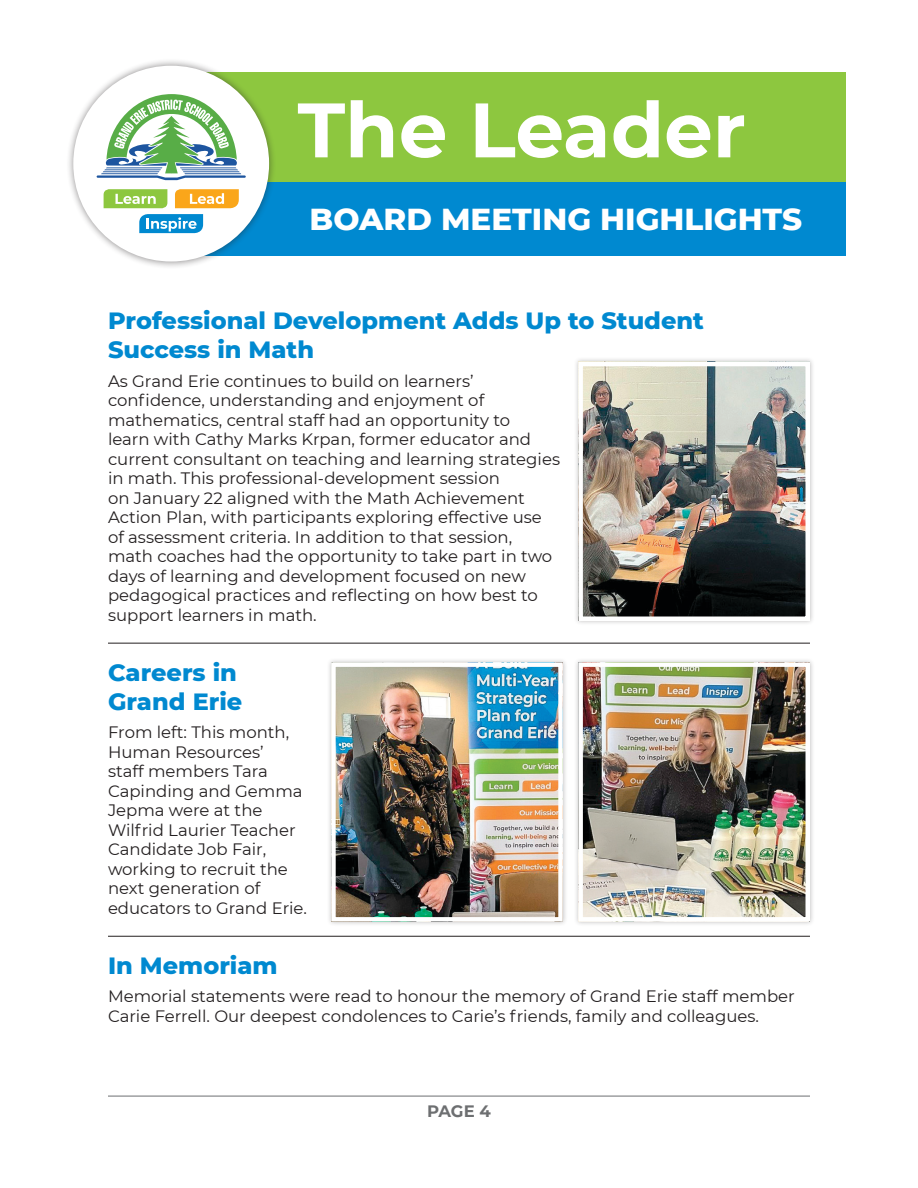
<style>
.page{position:relative;width:918px;height:1188px;background:#fff}
.page>*{position:absolute;margin:0;border:0;box-sizing:border-box;transform-origin:0 0}
.t1{font:700 76.95px "Montserrat";color:#fff}
.t2{font:800 30.9px "Montserrat";color:#fff}
.Headline_-_Blue_-_No_line{font:800 24px/28.8px "Montserrat";color:#0089d0}
.Headline_-_Blue_-_WITH_line{font:800 24px/28.8px "Montserrat";color:#0089d0}
.t3{font:16.5px/19.5px "Montserrat";color:#231f20}
.t4{font:700 16.5px "Montserrat";color:#6d6f71}
</style>
<div class="page">
<div style="left:176px;top:72px;width:670px;height:110px;background:#8dc73f"></div>
<div style="left:176px;top:182px;width:670px;height:74px;background:#0089d0"></div>
<div style="left:66px;top:58px;width:211px;height:211px;background:#231f20;opacity:.5"></div>
<div style="left:75px;top:68px;width:192px;height:191px;background:#fff;border-radius:50%"></div>
<div style="left:73px;top:66px;width:196px;height:196px;border:4px solid #fff;border-radius:50%"></div>
<svg style="left:97px;top:94px;width:149px;height:86px"></svg>
<svg style="left:104px;top:189px;width:63px;height:19px"></svg>
<svg style="left:175px;top:189px;width:64px;height:19px"></svg>
<svg style="left:139px;top:214px;width:64px;height:19px"></svg>
<hr style="left:108px;top:1096px;width:702px;height:1px;background:#6d6f71">
<hr style="left:108px;top:643px;width:702px;height:1px;background:#231f20">
<hr style="left:108px;top:936px;width:702px;height:1px;background:#231f20">
<div style="left:573px;top:357px;width:242px;height:269px;background:#231f20;opacity:.3"></div>
<img style="left:583px;top:367px;width:222px;height:249px">
<div style="left:578px;top:362px;width:232px;height:259px;border:4px solid #fff"></div>
<div style="left:326px;top:657px;width:242px;height:270px;background:#231f20;opacity:.3"></div>
<img style="left:336px;top:667px;width:222px;height:250px">
<div style="left:331px;top:662px;width:232px;height:260px;border:4px solid #fff"></div>
<div style="left:573px;top:657px;width:242px;height:270px;background:#231f20;opacity:.3"></div>
<img style="left:583px;top:667px;width:222px;height:250px">
<div style="left:578px;top:662px;width:232px;height:260px;border:4px solid #fff"></div>
<h1 class="t1" style="left:298px;top:75px;width:450px">The Leader</h1>
<h2 class="t2" style="left:310px;top:197px;width:494px">BOARD MEETING HIGHLIGHTS</h2>
<p class="Headline_-_Blue_-_No_line" style="left:108px;top:305px;width:597px">Professional Development Adds Up to Student<br>Success in Math</p>
<p class="t3" style="left:108px;top:370px;width:454px">As Grand Erie continues to build on learners’ confidence, understanding and enjoyment of mathematics, central staff had an opportunity to<br>learn with Cathy Marks Krpan, former educator and current consultant on teaching and learning strategies in math. This professional-development session<br>on January 22 aligned with the Math Achievement Action Plan, with participants exploring effective use of assessment criteria. In addition to that session, math coaches had the opportunity to take part in two days of learning and development focused on new pedagogical practices and reflecting on how best to support learners in math.</p>
<p class="Headline_-_Blue_-_WITH_line" style="left:108px;top:657px;width:136px">Careers in<br>Grand Erie</p>
<p class="t3" style="left:108px;top:722px;width:201px">From left: This month,<br>Human Resources’<br>staff members Tara<br>Capinding and Gemma<br>Jepma were at the<br>Wilfrid Laurier Teacher<br>Candidate Job Fair, working to recruit the next generation of educators to Grand Erie.</p>
<p class="Headline_-_Blue_-_WITH_line" style="left:108px;top:950px;width:171px">In Memoriam</p>
<p class="t3" style="left:108px;top:986px;width:688px">Memorial statements were read to honour the memory of Grand Erie staff member<br>Carie Ferrell. Our deepest condolences to Carie’s friends, family and colleagues.</p>
<p class="t4" style="left:427px;top:1100px;width:65px">PAGE 4</p>
</div>
